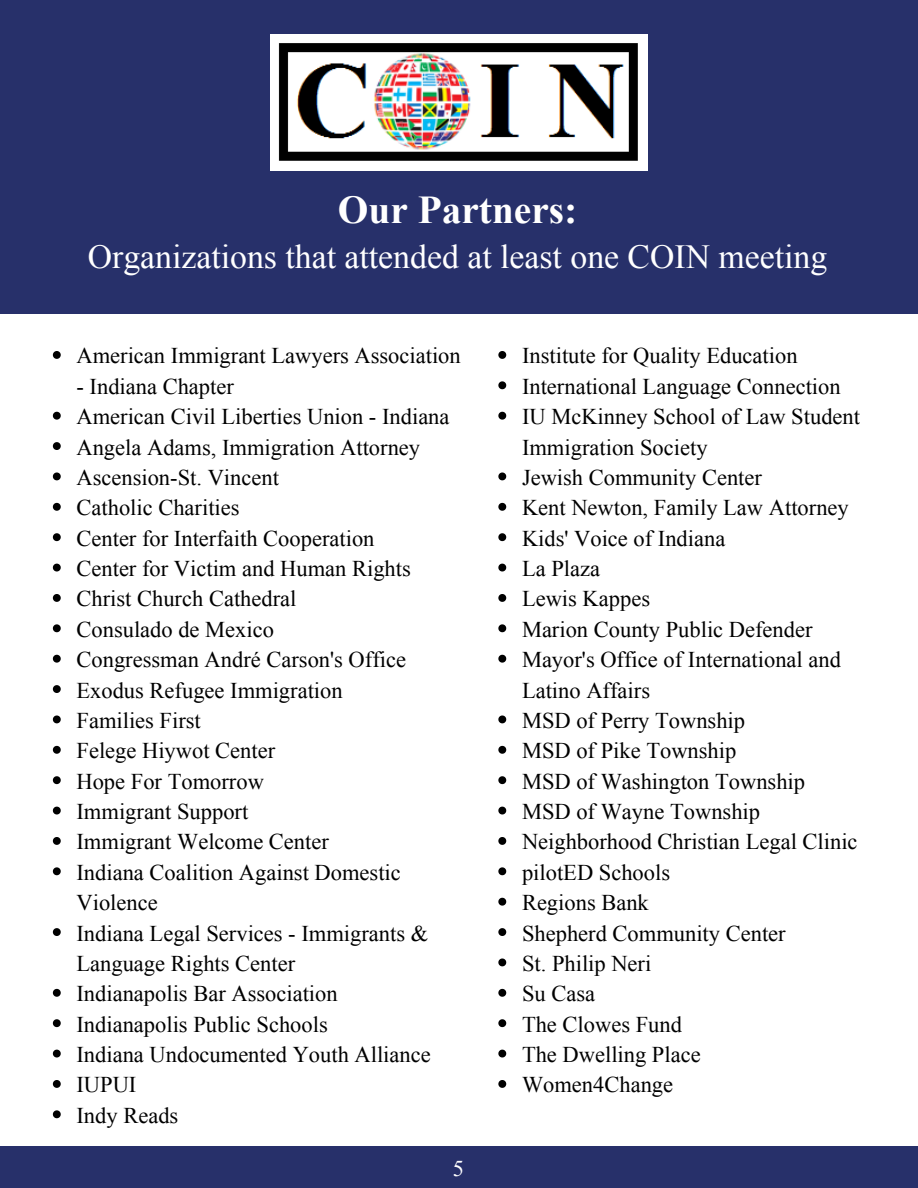
<style>
.page{position:relative;width:918px;height:1188px;background:#fff}
.page>*{position:absolute;margin:0;border:0;box-sizing:border-box;transform-origin:0 0}
.t1{font:700 39.3px "Times New Roman";color:#fff}
.t2{font:33.75px "Times New Roman";color:#fff}
.t3{font:22.5px/30.3px "Times New Roman";color:#000}
.t4{font:22.5px "Times New Roman";color:#fff}
</style>
<div class="page">
<div style="left:0;top:0;width:918px;height:314px;background:#27306a"></div>
<div style="left:0;top:1146px;width:918px;height:42px;background:#27306a"></div>
<img style="left:270px;top:35px;width:378px;height:136px">
<svg style="left:53px;top:351px;width:8px;height:8px"></svg>
<svg style="left:53px;top:412px;width:8px;height:8px"></svg>
<svg style="left:53px;top:442px;width:8px;height:8px"></svg>
<svg style="left:53px;top:472px;width:8px;height:8px"></svg>
<svg style="left:53px;top:503px;width:8px;height:8px"></svg>
<svg style="left:53px;top:533px;width:8px;height:8px"></svg>
<svg style="left:53px;top:564px;width:8px;height:8px"></svg>
<svg style="left:53px;top:594px;width:8px;height:8px"></svg>
<svg style="left:53px;top:624px;width:8px;height:8px"></svg>
<svg style="left:53px;top:655px;width:8px;height:8px"></svg>
<svg style="left:53px;top:685px;width:8px;height:8px"></svg>
<svg style="left:53px;top:716px;width:8px;height:7px"></svg>
<svg style="left:53px;top:746px;width:8px;height:8px"></svg>
<svg style="left:53px;top:776px;width:8px;height:8px"></svg>
<svg style="left:53px;top:807px;width:8px;height:7px"></svg>
<svg style="left:53px;top:837px;width:8px;height:8px"></svg>
<svg style="left:53px;top:867px;width:8px;height:8px"></svg>
<svg style="left:53px;top:928px;width:8px;height:8px"></svg>
<svg style="left:53px;top:989px;width:8px;height:8px"></svg>
<svg style="left:53px;top:1019px;width:8px;height:8px"></svg>
<svg style="left:53px;top:1050px;width:8px;height:8px"></svg>
<svg style="left:53px;top:1080px;width:8px;height:8px"></svg>
<svg style="left:53px;top:1110px;width:8px;height:8px"></svg>
<svg style="left:498px;top:351px;width:8px;height:8px"></svg>
<svg style="left:498px;top:381px;width:8px;height:8px"></svg>
<svg style="left:498px;top:412px;width:8px;height:8px"></svg>
<svg style="left:498px;top:472px;width:8px;height:8px"></svg>
<svg style="left:498px;top:503px;width:8px;height:8px"></svg>
<svg style="left:498px;top:533px;width:8px;height:8px"></svg>
<svg style="left:498px;top:564px;width:8px;height:8px"></svg>
<svg style="left:498px;top:594px;width:8px;height:8px"></svg>
<svg style="left:498px;top:624px;width:8px;height:8px"></svg>
<svg style="left:498px;top:655px;width:8px;height:8px"></svg>
<svg style="left:498px;top:716px;width:8px;height:7px"></svg>
<svg style="left:498px;top:746px;width:8px;height:8px"></svg>
<svg style="left:498px;top:776px;width:8px;height:8px"></svg>
<svg style="left:498px;top:807px;width:8px;height:7px"></svg>
<svg style="left:498px;top:837px;width:8px;height:8px"></svg>
<svg style="left:498px;top:867px;width:8px;height:8px"></svg>
<svg style="left:498px;top:898px;width:8px;height:8px"></svg>
<svg style="left:498px;top:928px;width:8px;height:8px"></svg>
<svg style="left:498px;top:958px;width:8px;height:8px"></svg>
<svg style="left:498px;top:989px;width:8px;height:8px"></svg>
<svg style="left:498px;top:1019px;width:8px;height:8px"></svg>
<svg style="left:498px;top:1050px;width:8px;height:8px"></svg>
<svg style="left:498px;top:1080px;width:8px;height:8px"></svg>
<h1 class="t1" style="left:338px;top:182px;width:241px">Our Partners:</h1>
<h2 class="t2" style="left:88px;top:234px;width:741px">Organizations that attended at least one COIN meeting</h2>
<p class="t3" style="left:76px;top:340px;width:386px">American Immigrant Lawyers Association</p>
<p class="t3" style="left:76px;top:371px;width:375px">- Indiana Chapter<br>American Civil Liberties Union - Indiana<br>Angela Adams, Immigration Attorney<br>Ascension-St. Vincent<br>Catholic Charities<br>Center for Interfaith Cooperation<br>Center for Victim and Human Rights<br>Christ Church Cathedral<br>Consulado de Mexico<br>Congressman André Carson's Office<br>Exodus Refugee Immigration<br>Families First<br>Felege Hiywot Center<br>Hope For Tomorrow<br>Immigrant Support<br>Immigrant Welcome Center<br>Indiana Coalition Against Domestic<br>Violence<br>Indiana Legal Services - Immigrants &amp;<br>Language Rights Center<br>Indianapolis Bar Association<br>Indianapolis Public Schools<br>Indiana Undocumented Youth Alliance<br>IUPUI<br>Indy Reads</p>
<p class="t4" style="left:453px;top:1153px;width:13px">5</p>
<p class="t3" style="left:522px;top:340px;width:340px">Institute for Quality Education<br>International Language Connection<br>IU McKinney School of Law Student<br>Immigration Society<br>Jewish Community Center<br>Kent Newton, Family Law Attorney<br>Kids' Voice of Indiana<br>La Plaza<br>Lewis Kappes<br>Marion County Public Defender<br>Mayor's Office of International and<br>Latino Affairs<br>MSD of Perry Township<br>MSD of Pike Township<br>MSD of Washington Township<br>MSD of Wayne Township<br>Neighborhood Christian Legal Clinic pilotED Schools<br>Regions Bank<br>Shepherd Community Center<br>St. Philip Neri<br>Su Casa<br>The Clowes Fund<br>The Dwelling Place<br>Women4Change</p>
</div>
